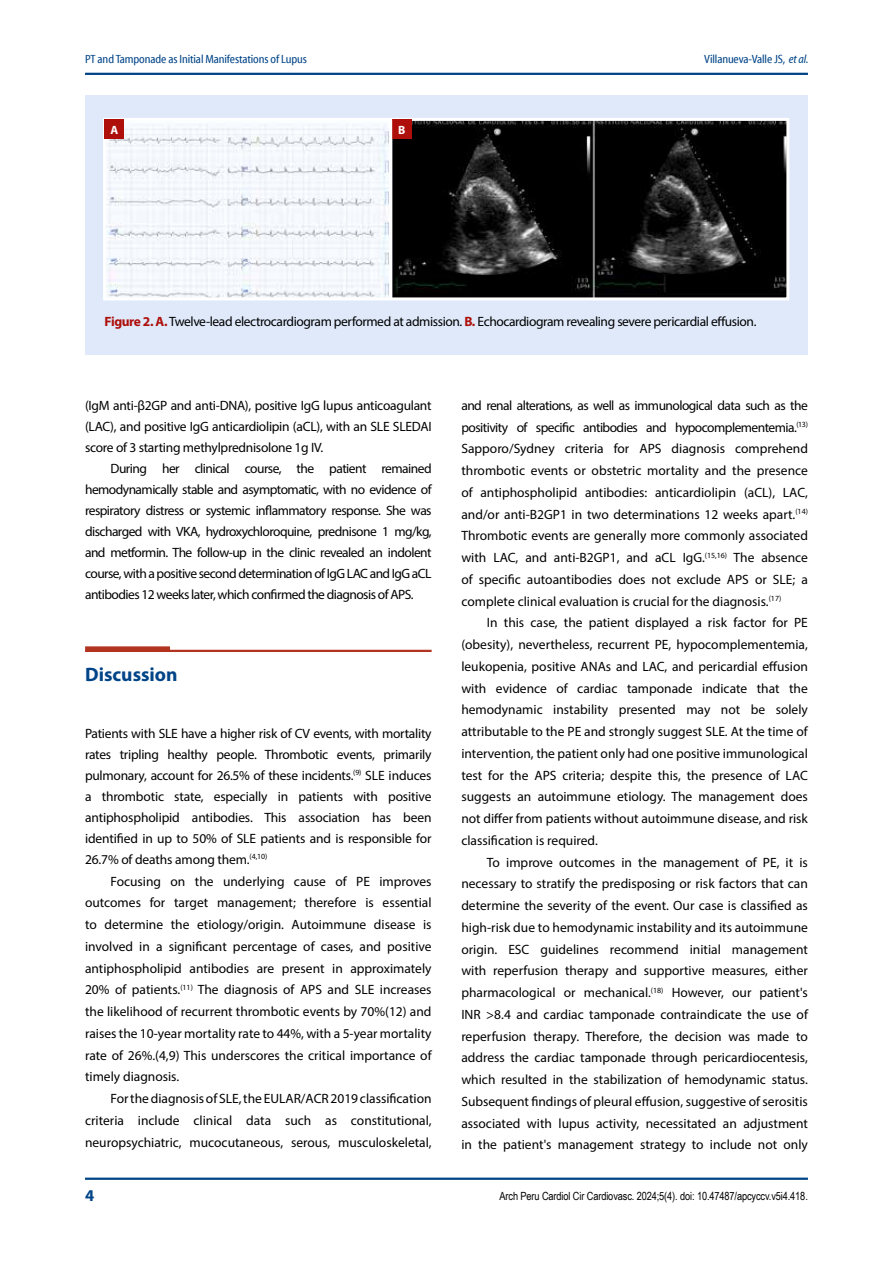
<style>
.page{position:relative;width:893px;height:1263px;background:#fff}
.page>*{position:absolute;margin:0;border:0;box-sizing:border-box;transform-origin:0 0}
.t1{font:700 19.5px "Myriad Pro";color:#048}
.t2{font:700 16.5px "Myriad Pro";color:#048}
.t3{font:13.5px/21.8px "Myriad Pro";letter-spacing:-.01em;color:#000;text-align:justify}
.t4{font:13.5px "Myriad Pro";letter-spacing:-.03em;color:#000}
.t5{font:12px "Myriad Cn Web";letter-spacing:-.01em;color:#048}
.t6{font:700 12px "Myriad Pro";color:#fff}
.t7{font:11.25px "Arial Narrow";letter-spacing:-.01em;color:#000}
.s1{font-family:"Myriad Cn It Web"}
.s2{font-weight:700;color:#ae0f0a}
</style>
<div class="page">
<hr style="left:85px;top:73px;width:723px;height:2px;background:#048">
<hr style="left:85px;top:1177px;width:723px;height:3px;background:#048">
<div style="left:85px;top:96px;width:723px;height:259px;background:#dfe9fa"></div>
<svg style="left:85px;top:646px;width:347px;height:6px"></svg>
<img style="left:107px;top:122px;width:678px;height:174px">
<div style="left:103px;top:118px;width:686px;height:182px;border:3px solid #fff"></div>
<div style="left:105px;top:119px;width:19px;height:20px;background:#ae0f0a"></div>
<div style="left:392px;top:119px;width:19px;height:20px;background:#ae0f0a"></div>
<hr style="left:389px;top:119px;width:3px;height:180px;background:#fff">
<p class="t5" style="left:85px;top:53px;width:223px">PT and Tamponade as Initial Manifestations of Lupus</p>
<p class="t5" style="left:704px;top:53px;width:106px">Villanueva-Valle JS, <span class="s1">et al.</span></p>
<p class="t6" style="left:110px;top:122px;width:9px">A</p>
<p class="t6" style="left:398px;top:122px;width:9px">B</p>
<p class="t4" style="left:105px;top:313px;width:653px"><span class="s2">Figure 2. A.</span> Twelve-lead electrocardiogram performed at admission. <span class="s2">B.</span> Echocardiogram revealing severe pericardial effusion.</p>
<p class="t3" style="left:85px;top:395px;width:348px;line-height:21px">(IgM anti-β2GP and anti-DNA), positive IgG lupus anticoagulant (LAC), and positive IgG anticardiolipin (aCL), with an SLE SLEDAI score of 3 starting methylprednisolone 1g IV.</p>
<p class="t3" style="left:85px;top:458px;width:348px;line-height:21px;text-indent:26px">During her clinical course, the patient remained hemodynamically stable and asymptomatic, with no evidence of respiratory distress or systemic inflammatory response. She was discharged with VKA, hydroxychloroquine, prednisone 1 mg/kg, and metformin. The follow-up in the clinic revealed an indolent course, with a positive second determination of IgG LAC and IgG aCL antibodies 12 weeks later, which confirmed the diagnosis of APS.</p>
<h1 class="t1" style="left:85px;top:662px;width:94px">Discussion</h1>
<p class="t3" style="left:85px;top:723px;width:348px;line-height:21px">Patients with SLE have a higher risk of CV events, with mortality rates tripling healthy people. Thrombotic events, primarily pulmonary, account for 26.5% of these incidents.<sup>(9)</sup> SLE induces a thrombotic state, especially in patients with positive antiphospholipid antibodies. This association has been identified in up to 50% of SLE patients and is responsible for 26.7% of deaths among them.<sup>(4,10)</sup></p>
<p class="t3" style="left:85px;top:870px;width:348px;text-indent:26px">Focusing on the underlying cause of PE improves outcomes for target management; therefore is essential to determine the etiology/origin. Autoimmune disease is involved in a significant percentage of cases, and positive antiphospholipid antibodies are present in approximately 20% of patients.<sup>(11)</sup> The diagnosis of APS and SLE increases the likelihood of recurrent thrombotic events by 70%(12) and raises the 10-year mortality rate to 44%, with a 5-year mortality rate of 26%.(4,9) This underscores the critical importance of timely diagnosis.</p>
<p class="t3" style="left:85px;top:1087px;width:348px;text-indent:26px">For the diagnosis of SLE, the EULAR/ACR 2019 classification criteria include clinical data such as constitutional, neuropsychiatric, mucocutaneous, serous, musculoskeletal,</p>
<p class="t3" style="left:461px;top:394px;width:348px">and renal alterations, as well as immunological data such as the positivity of specific antibodies and hypocomplementemia.<sup>(13)<br></sup>Sapporo/Sydney criteria for APS diagnosis comprehend thrombotic events or obstetric mortality and the presence of antiphospholipid antibodies: anticardiolipin (aCL), LAC, and/or anti-B2GP1 in two determinations 12 weeks apart.<sup>(14)<br></sup>Thrombotic events are generally more commonly associated with LAC, and anti-B2GP1, and aCL IgG.<sup>(15,16)</sup> The absence of specific autoantibodies does not exclude APS or SLE; a complete clinical evaluation is crucial for the diagnosis.<sup>(17)</sup></p>
<p class="t3" style="left:461px;top:612px;width:348px;text-indent:26px">In this case, the patient displayed a risk factor for PE (obesity), nevertheless, recurrent PE, hypocomplementemia, leukopenia, positive ANAs and LAC, and pericardial effusion with evidence of cardiac tamponade indicate that the hemodynamic instability presented may not be solely attributable to the PE and strongly suggest SLE. At the time of intervention, the patient only had one positive immunological test for the APS criteria; despite this, the presence of LAC suggests an autoimmune etiology. The management does not differ from patients without autoimmune disease, and risk classification is required.</p>
<p class="t3" style="left:461px;top:851px;width:348px;text-indent:26px">To improve outcomes in the management of PE, it is necessary to stratify the predisposing or risk factors that can determine the severity of the event. Our case is classified as high-risk due to hemodynamic instability and its autoimmune origin. ESC guidelines recommend initial management with reperfusion therapy and supportive measures, either pharmacological or mechanical.<sup>(18)</sup> However, our patient's INR &gt;8.4 and cardiac tamponade contraindicate the use of reperfusion therapy. Therefore, the decision was made to address the cardiac tamponade through pericardiocentesis, which resulted in the stabilization of hemodynamic status.<br>Subsequent findings of pleural effusion, suggestive of serositis associated with lupus activity, necessitated an adjustment in the patient's management strategy to include not only</p>
<p class="t2" style="left:85px;top:1184px;width:11px">4</p>
<p class="t7" style="left:500px;top:1188px;width:310px">Arch Peru Cardiol Cir Cardiovasc. 2024;5(4). doi: 10.47487/apcyccv.v5i4.418.</p>
</div>
